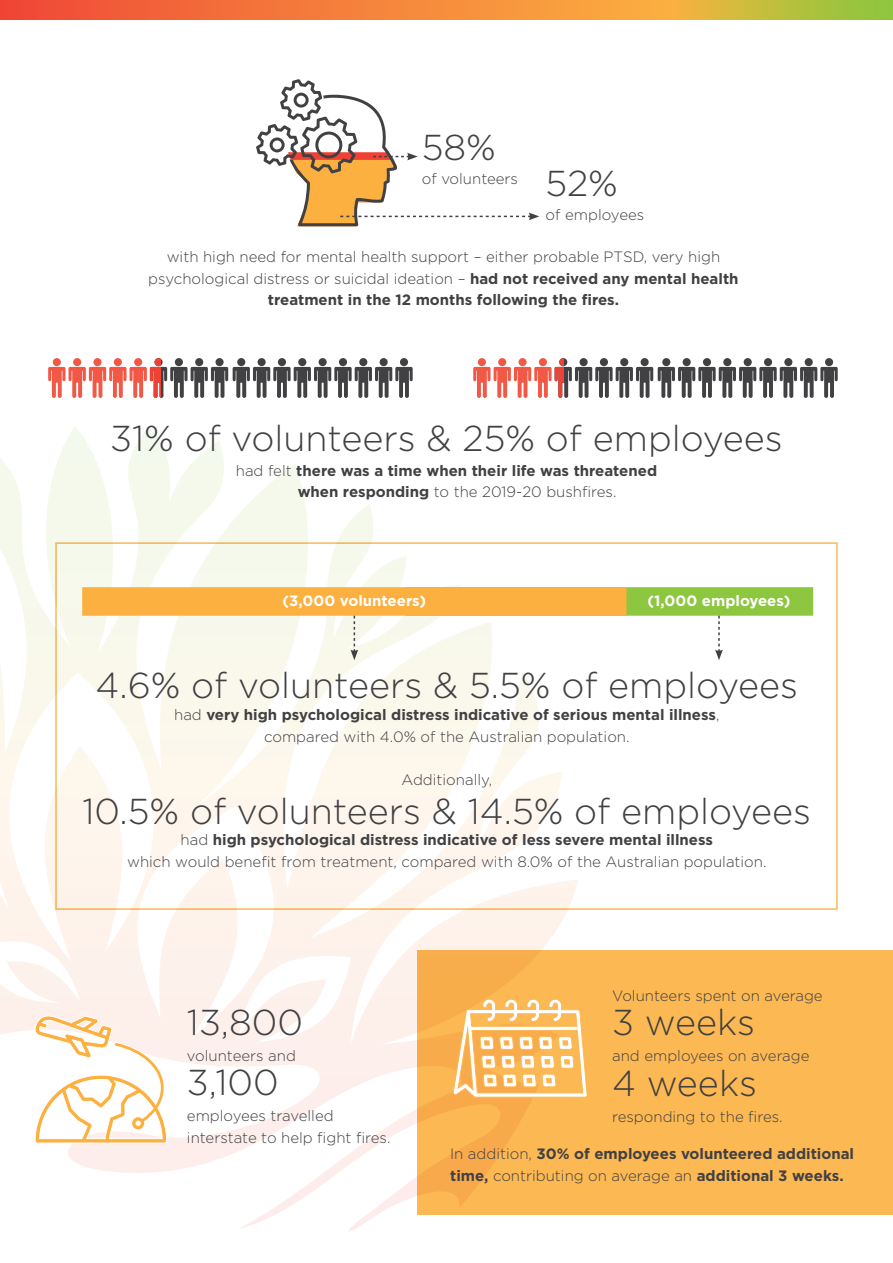
<style>
.page{position:relative;width:893px;height:1263px;background:#fff}
.page>*{position:absolute;margin:0;border:0;box-sizing:border-box;transform-origin:0 0}
.Infographic_large{font:300 36px "Gotham";color:#414042}
.Body{font:300 15px/21.8px "Gotham";color:#414042;text-align:center}
.Body-2{font:700 15px/21.8px "Gotham";color:#414042}
.Body-3{font:700 15px "Gotham";color:#fff}
.Infographic_Small{font:300 15px "Gotham";color:#414042}
.s1{font-weight:700}
.s2{font-weight:300}
</style>
<div class="page">
<svg style="left:0;top:427px;width:579px;height:804px"></svg>
<svg style="left:0;top:0;width:893px;height:20px"></svg>
<div style="left:55px;top:542px;width:783px;height:368px;border:2px solid #fbb040"></div>
<div style="left:417px;top:950px;width:476px;height:264px;background:#fbb853"></div>
<svg style="left:34px;top:1015px;width:133px;height:129px"></svg>
<svg style="left:473px;top:358px;width:365px;height:40px"></svg>
<svg style="left:48px;top:358px;width:365px;height:40px"></svg>
<svg style="left:256px;top:79px;width:283px;height:147px"></svg>
<svg style="left:453px;top:998px;width:134px;height:100px"></svg>
<div style="left:406px;top:587px;width:407px;height:29px;background:#8dc63f"></div>
<div style="left:82px;top:587px;width:544px;height:29px;background:#fbb040"></div>
<svg style="left:351px;top:616px;width:7px;height:44px"></svg>
<svg style="left:715px;top:616px;width:8px;height:44px"></svg>
<p class="Infographic_large" style="left:422px;top:124px;width:76px">58%</p>
<p class="Infographic_Small" style="left:422px;top:169px;width:98px">of volunteers</p>
<p class="Infographic_large" style="left:546px;top:161px;width:74px">52%</p>
<p class="Infographic_Small" style="left:546px;top:205px;width:100px">of employees</p>
<p class="Body" style="left:148px;top:245px;width:592px">with high need for mental health support – either probable PTSD, very high psychological distress or suicidal ideation – <span class="s1">had not received any mental health treatment in the 12 months following the fires.</span></p>
<p class="Infographic_large" style="left:110px;top:416px;width:674px">31% of volunteers &amp; 25% of employees</p>
<p class="Body-2" style="left:298px;top:459px;width:361px;text-indent:-62px"><span class="s2">had felt</span> there was a time when their life was threatened when responding <span class="s2">to the 2019-20 bushfires.</span></p>
<p class="Body-3" style="left:283px;top:591px;width:145px">(3,000 volunteers)</p>
<p class="Body-3" style="left:648px;top:591px;width:144px">(1,000 employees)</p>
<p class="Infographic_large" style="left:95px;top:663px;width:704px">4.6% of volunteers &amp; 5.5% of employees</p>
<p class="Body-2" style="left:174px;top:704px;width:547px;text-align:center"><span class="s2">had</span> very high psychological distress indicative of serious mental illness<span class="s2">, compared with 4.0% of the Australian population.</span></p>
<p class="Body" style="left:402px;top:768px;width:92px">Additionally,</p>
<p class="Infographic_large" style="left:83px;top:788px;width:730px">10.5% of volunteers &amp; 14.5% of employees</p>
<p class="Body" style="left:127px;top:829px;width:641px">had <span class="s1">high psychological distress indicative of less severe mental illness<br></span>which would benefit from treatment, compared with 8.0% of the Australian population.</p>
<p class="Infographic_large" style="left:187px;top:999px;width:118px">13,800</p>
<p class="Body" style="left:187px;top:1044px;width:110px">volunteers and</p>
<p class="Infographic_large" style="left:187px;top:1060px;width:93px">3,100</p>
<p class="Body" style="left:187px;top:1105px;width:205px;text-align:left">employees travelled interstate to help fight fires.</p>
<p class="Body" style="left:612px;top:984px;width:212px">Volunteers spent on average</p>
<p class="Infographic_large" style="left:612px;top:1000px;width:144px">3 weeks</p>
<p class="Body" style="left:612px;top:1044px;width:199px">and employees on average</p>
<p class="Infographic_large" style="left:612px;top:1060px;width:146px">4 weeks</p>
<p class="Body" style="left:612px;top:1105px;width:172px">responding to the fires.</p>
<p class="Body-2" style="left:450px;top:1142px;width:405px"><span class="s2">In addition,</span> 30% of employees volunteered additional time, <span class="s2">contributing on average an</span> additional 3 weeks.</p>
</div>
